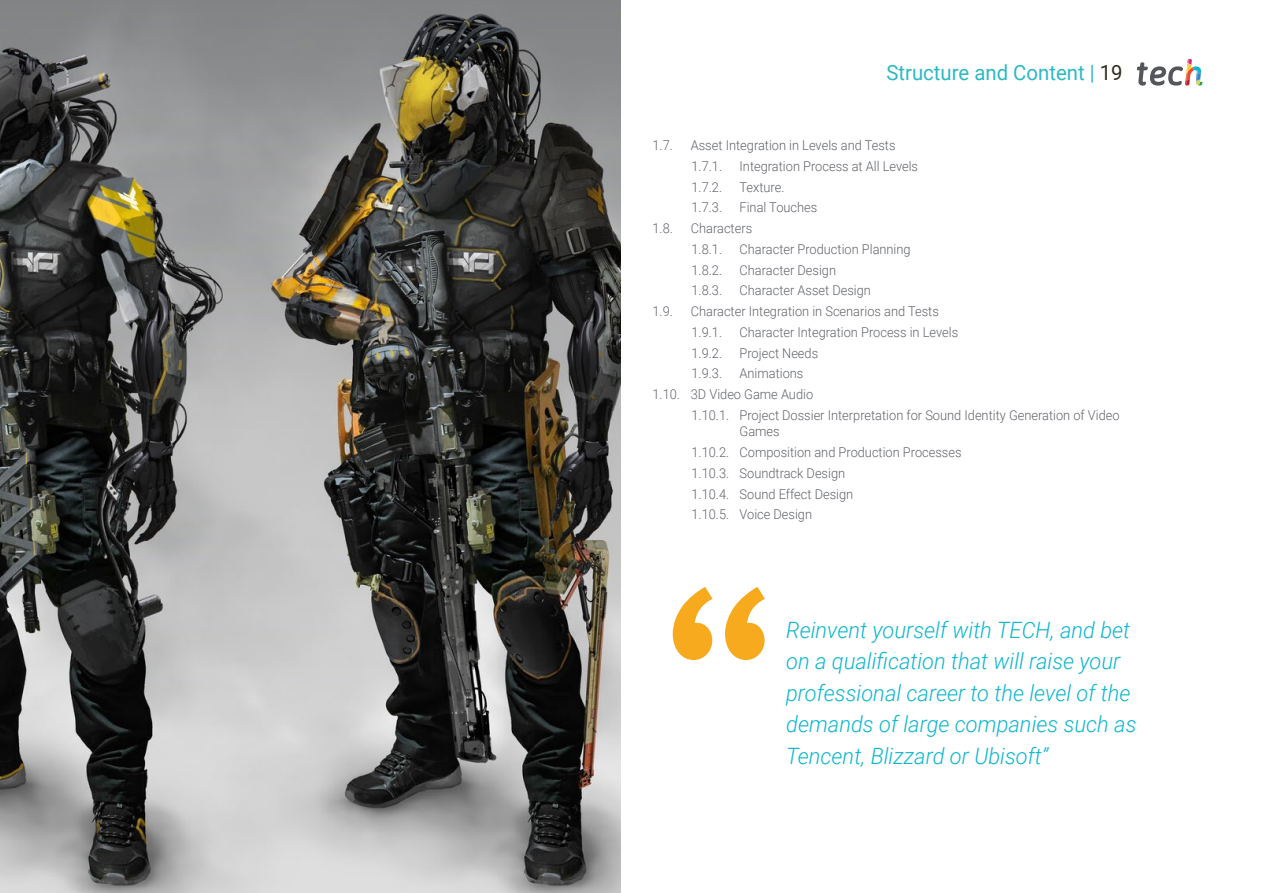
<style>
.page{position:relative;width:1263px;height:893px;background:#fff}
.page>*{position:absolute;margin:0;border:0;box-sizing:border-box;transform-origin:0 0}
.t1{font:italic 300 22.5px/31.5px "Roboto";color:#0fb6cf}
.t2{font:21px "Roboto";color:#2db8c5}
.t3{font:300 13.5px/20.7px "Roboto";color:#61646a;scale:.95 1}
.s1{color:#312e20}
</style>
<div class="page">
<svg style="left:673px;top:587px;width:92px;height:73px"></svg>
<svg style="left:1137px;top:59px;width:65px;height:27px"></svg>
<img style="left:0;top:0;width:621px;height:893px">
<h2 class="t2" style="left:886px;top:57px;width:238px">Structure and Content | <span class="s1">19</span></h2>
<p class="t3" style="left:652px;top:134px;width:23px">1.7.</p>
<p class="t3" style="left:691px;top:134px;width:217px">Asset Integration in Levels and Tests<br>1.7.1.</p>
<p class="t3" style="left:739px;top:155px;width:189px">Integration Process at All Levels</p>
<p class="t3" style="left:691px;top:176px;width:34px">1.7.2.</p>
<p class="t3" style="left:739px;top:176px;width:49px">Texture.</p>
<p class="t3" style="left:691px;top:197px;width:34px">1.7.3.</p>
<p class="t3" style="left:739px;top:197px;width:83px">Final Touches</p>
<p class="t3" style="left:652px;top:217px;width:23px">1.8.</p>
<p class="t3" style="left:691px;top:217px;width:66px">Characters<br>1.8.1.</p>
<p class="t3" style="left:739px;top:238px;width:182px">Character Production Planning</p>
<p class="t3" style="left:691px;top:259px;width:34px">1.8.2.</p>
<p class="t3" style="left:739px;top:259px;width:103px">Character Design</p>
<p class="t3" style="left:691px;top:280px;width:34px">1.8.3.</p>
<p class="t3" style="left:739px;top:280px;width:140px">Character Asset Design</p>
<p class="t3" style="left:652px;top:300px;width:23px">1.9.</p>
<p class="t3" style="left:691px;top:300px;width:263px">Character Integration in Scenarios and Tests<br>1.9.1.</p>
<p class="t3" style="left:739px;top:321px;width:232px">Character Integration Process in Levels</p>
<p class="t3" style="left:691px;top:342px;width:34px">1.9.2.</p>
<p class="t3" style="left:739px;top:342px;width:84px">Project Needs</p>
<p class="t3" style="left:691px;top:363px;width:34px">1.9.3.</p>
<p class="t3" style="left:739px;top:363px;width:69px">Animations</p>
<p class="t3" style="left:652px;top:383px;width:171px">1.10. 3D Video Game Audio</p>
<p class="t3" style="left:691px;top:404px;width:452px">1.10.1. Project Dossier Interpretation for Sound Identity Generation of Video</p>
<p class="t3" style="left:691px;top:421px;width:286px;text-indent:48px">Games<br>1.10.2. Composition and Production Processes<br>1.10.3. Soundtrack Design<br>1.10.4. Sound Effect Design<br>1.10.5. Voice Design</p>
<h1 class="t1" style="left:786px;top:613px;width:352px">Reinvent yourself with TECH, and bet on a qualification that will raise your professional career to the level of the demands of large companies such as Tencent, Blizzard or Ubisoft”</h1>
</div>
